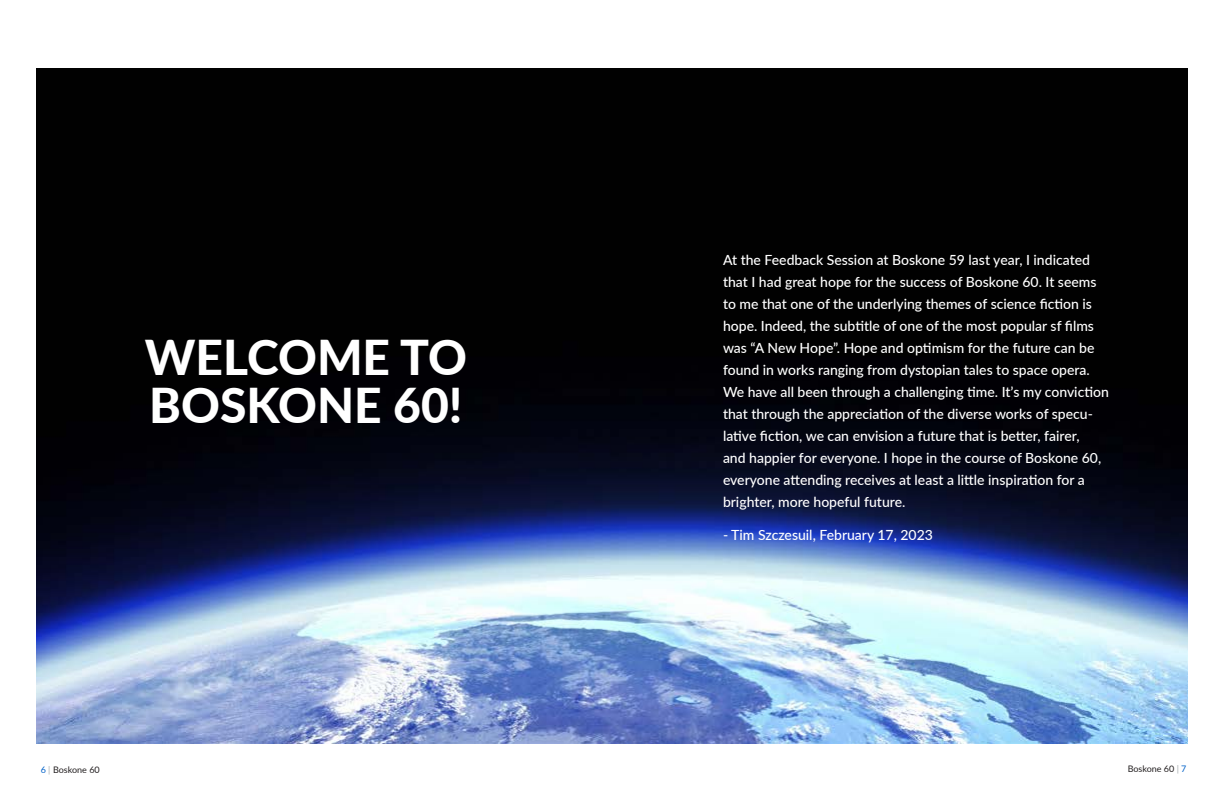
<style>
.page{position:relative;width:1224px;height:792px;background:#fff}
.page>*{position:absolute;margin:0;border:0;box-sizing:border-box;transform-origin:0 0}
.t1{font:800 48px/48px "Lato";color:#fff}
.t2{font:500 14px/22px "Lato";color:#fff}
.t3{font:9px "Lato";color:#231f20}
.s1{color:#0061c8}
.s2{color:#a4aaad}
</style>
<div class="page">
<img style="left:36px;top:69px;width:1152px;height:674px">
<h1 class="t1" style="left:145px;top:332px;width:324px">WELCOME TO<br>BOSKONE 60!</h1>
<p class="t2" style="left:723px;top:248px;width:387px">At the Feedback Session at Boskone 59 last year, I indicated that I had great hope for the success of Boskone 60. It seems to me that one of the underlying themes of science fiction is hope. Indeed, the subtitle of one of the most popular sf films was “A New Hope”. Hope and optimism for the future can be found in works ranging from dystopian tales to space opera.<br>We have all been through a challenging time. It’s my conviction that through the appreciation of the diverse works of specu&shy;lative fiction, we can envision a future that is better, fairer,<br>and happier for everyone. I hope in the course of Boskone 60, everyone attending receives at least a little inspiration for a brighter, more hopeful future.</p>
<p class="t2" style="left:723px;top:523px;width:211px">- Tim Szczesuil, February 17, 2023</p>
<p class="t3" style="left:41px;top:764px;width:60px"><span class="s1">6</span> <span class="s2">|</span> Boskone 60</p>
<p class="t3" style="left:1128px;top:762px;width:60px">Boskone 60 <span class="s2">|</span> <span class="s1">7</span></p>
</div>
